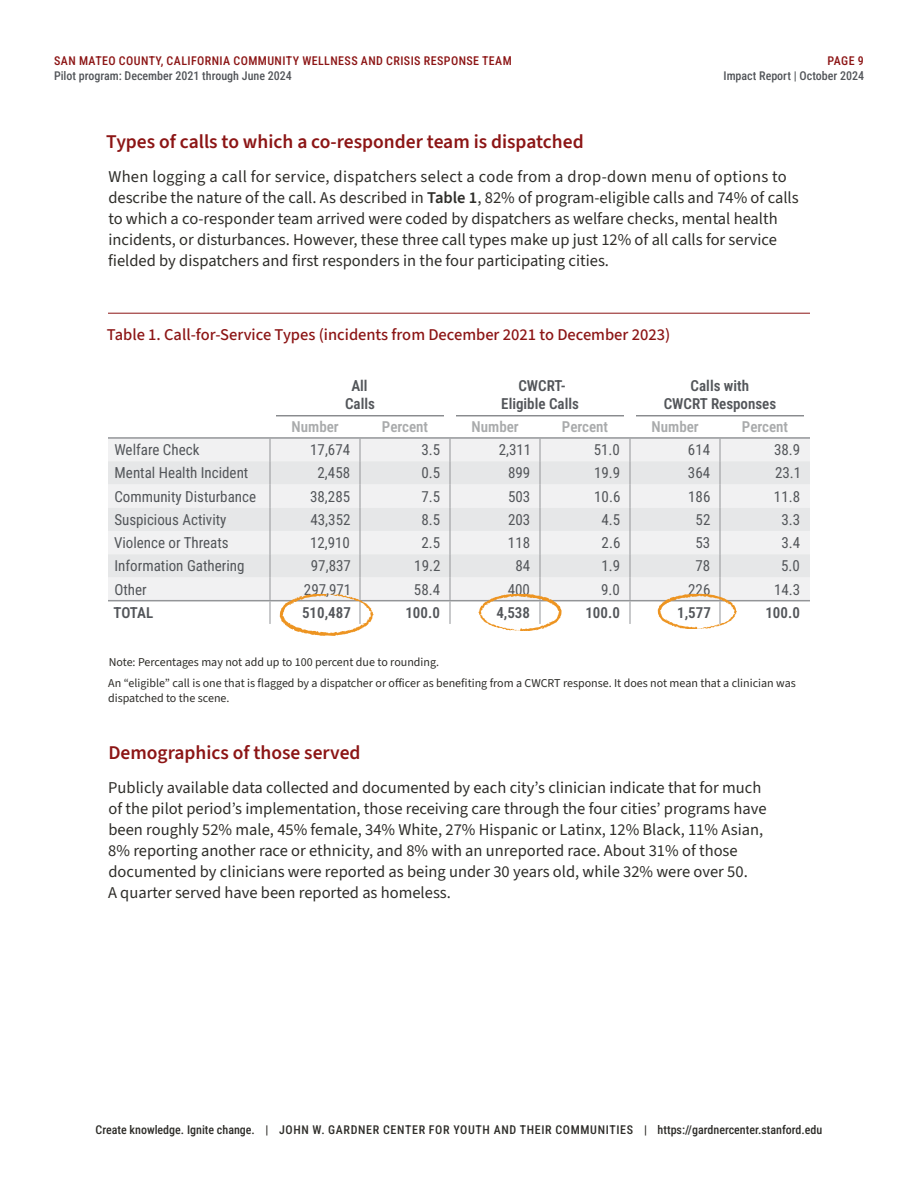
<style>
.page{position:relative;width:918px;height:1188px;background:#fff}
.page>*{position:absolute;margin:0;border:0;box-sizing:border-box;transform-origin:0 0}
.t1{font:600 19.5px "Source Sans 3";color:#8c1515}
.t2{font:16.5px/21px "Source Sans 3";color:#2e2d29}
.t3{font:500 16.5px "Source Sans 3";color:#8c1515}
.t4{font:15px "Roboto Condensed";color:#53565a}
.t5{font:600 15px/18px "Roboto Condensed";color:#53565a;text-align:center}
.t6{font:600 15px "Roboto Condensed";color:#a9abac}
.t7{font:12px/21.1px "Source Sans 3";color:#2e2d29}
.t8{font:500 12px "Roboto Condensed";color:#2e2d29}
.t9{font:500 12px "Roboto Condensed";letter-spacing:.035em;color:#8c1515}
.t10{font:500 12px "Roboto Condensed";color:#53565a}
.s1{font-weight:600}
</style>
<div class="page">
<hr style="left:108px;top:313px;width:702px;height:1px;background:#8c1515">
<div style="left:108px;top:439px;width:702px;height:161px;background:#f1f1f2"></div>
<svg style="left:108px;top:461px;width:702px;height:116px;fill:#e6e7e8"></svg>
<svg style="left:270px;top:439px;width:1px;height:185px"></svg>
<svg style="left:450px;top:439px;width:1px;height:185px"></svg>
<svg style="left:630px;top:439px;width:1px;height:185px"></svg>
<hr style="left:108px;top:437px;width:162px;height:2px;background:#939598">
<hr style="left:270px;top:437px;width:90px;height:2px;background:#939598">
<hr style="left:360px;top:437px;width:90px;height:2px;background:#939598">
<hr style="left:450px;top:437px;width:90px;height:2px;background:#939598">
<hr style="left:540px;top:437px;width:90px;height:2px;background:#939598">
<hr style="left:630px;top:437px;width:90px;height:2px;background:#939598">
<hr style="left:720px;top:437px;width:90px;height:2px;background:#939598">
<hr style="left:108px;top:600px;width:162px;height:1px;background:#939598">
<hr style="left:270px;top:600px;width:90px;height:1px;background:#939598">
<hr style="left:360px;top:600px;width:90px;height:1px;background:#939598">
<hr style="left:450px;top:600px;width:90px;height:1px;background:#939598">
<hr style="left:540px;top:600px;width:90px;height:1px;background:#939598">
<hr style="left:630px;top:600px;width:90px;height:1px;background:#939598">
<hr style="left:720px;top:600px;width:90px;height:1px;background:#939598">
<hr style="left:276px;top:415px;width:168px;height:1px;background:#53565a">
<hr style="left:456px;top:415px;width:168px;height:1px;background:#53565a">
<hr style="left:636px;top:415px;width:168px;height:1px;background:#53565a">
<svg style="left:479px;top:439px;width:83px;height:192px"></svg>
<svg style="left:658px;top:439px;width:79px;height:190px"></svg>
<svg style="left:280px;top:439px;width:93px;height:196px"></svg>
<p class="t9" style="left:54px;top:53px;width:459px">SAN MATEO COUNTY, CALIFORNIA COMMUNITY WELLNESS AND CRISIS RESPONSE TEAM</p>
<p class="t9" style="left:828px;top:53px;width:38px">PAGE 9</p>
<p class="t10" style="left:54px;top:67px;width:239px">Pilot program: December 2021 through June 2024</p>
<p class="t10" style="left:724px;top:67px;width:142px">Impact Report | October 2024</p>
<p class="t1" style="left:106px;top:129px;width:479px">Types of calls to which a co‑responder team is dispatched</p>
<p class="t2" style="left:108px;top:166px;width:692px">When logging a call for service, dispatchers select a code from a drop‑down menu of options to describe the nature of the call. As described in <span class="s1">Table 1</span>, 82% of program‑eligible calls and 74% of calls to which a co‑responder team arrived were coded by dispatchers as welfare checks, mental health incidents, or disturbances. However, these three call types make up just 12% of all calls for service fielded by dispatchers and first responders in the four participating cities.</p>
<p class="t3" style="left:107px;top:325px;width:565px">Table 1. Call‑for‑Service Types (incidents from December 2021 to December 2023)</p>
<p class="t5" style="left:345px;top:376px;width:31px">All<br>Calls</p>
<p class="t5" style="left:501px;top:376px;width:79px">CWCRT‑<br>Eligible Calls</p>
<p class="t5" style="left:664px;top:376px;width:114px">Calls with<br>CWCRT Responses</p>
<p class="t6" style="left:292px;top:416px;width:49px">Number</p>
<p class="t6" style="left:382px;top:416px;width:48px">Percent</p>
<p class="t6" style="left:472px;top:416px;width:49px">Number</p>
<p class="t6" style="left:562px;top:416px;width:48px">Percent</p>
<p class="t6" style="left:652px;top:416px;width:49px">Number</p>
<p class="t6" style="left:742px;top:416px;width:48px">Percent</p>
<p class="t4" style="left:114px;top:439px;width:86px">Welfare Check</p>
<p class="t4" style="left:310px;top:439px;width:42px">17,674</p>
<p class="t4" style="left:421px;top:439px;width:20px">3.5</p>
<p class="t4" style="left:499px;top:439px;width:34px">2,311</p>
<p class="t4" style="left:594px;top:439px;width:28px">51.0</p>
<p class="t4" style="left:688px;top:439px;width:24px">614</p>
<p class="t4" style="left:774px;top:439px;width:28px">38.9</p>
<p class="t4" style="left:115px;top:463px;width:135px">Mental Health Incident</p>
<p class="t4" style="left:318px;top:463px;width:34px">2,458</p>
<p class="t4" style="left:421px;top:463px;width:20px">0.5</p>
<p class="t4" style="left:508px;top:463px;width:24px">899</p>
<p class="t4" style="left:594px;top:463px;width:28px">19.9</p>
<p class="t4" style="left:688px;top:463px;width:24px">364</p>
<p class="t4" style="left:775px;top:463px;width:28px">23.1</p>
<p class="t4" style="left:114px;top:486px;width:143px">Community Disturbance</p>
<p class="t4" style="left:310px;top:486px;width:42px">38,285</p>
<p class="t4" style="left:421px;top:486px;width:20px">7.5</p>
<p class="t4" style="left:508px;top:486px;width:24px">503</p>
<p class="t4" style="left:594px;top:486px;width:28px">10.6</p>
<p class="t4" style="left:688px;top:486px;width:24px">186</p>
<p class="t4" style="left:774px;top:486px;width:28px">11.8</p>
<p class="t4" style="left:114px;top:509px;width:114px">Suspicious Activity</p>
<p class="t4" style="left:310px;top:509px;width:42px">43,352</p>
<p class="t4" style="left:421px;top:509px;width:20px">8.5</p>
<p class="t4" style="left:508px;top:509px;width:24px">203</p>
<p class="t4" style="left:601px;top:509px;width:20px">4.5</p>
<p class="t4" style="left:696px;top:509px;width:16px">52</p>
<p class="t4" style="left:781px;top:509px;width:20px">3.3</p>
<p class="t4" style="left:114px;top:532px;width:116px">Violence or Threats</p>
<p class="t4" style="left:310px;top:532px;width:42px">12,910</p>
<p class="t4" style="left:421px;top:532px;width:20px">2.5</p>
<p class="t4" style="left:508px;top:532px;width:24px">118</p>
<p class="t4" style="left:602px;top:532px;width:20px">2.6</p>
<p class="t4" style="left:695px;top:532px;width:16px">53</p>
<p class="t4" style="left:781px;top:532px;width:20px">3.4</p>
<p class="t4" style="left:115px;top:556px;width:131px">Information Gathering</p>
<p class="t4" style="left:311px;top:556px;width:42px">97,837</p>
<p class="t4" style="left:414px;top:556px;width:28px">19.2</p>
<p class="t4" style="left:515px;top:556px;width:16px">84</p>
<p class="t4" style="left:601px;top:556px;width:20px">1.9</p>
<p class="t4" style="left:695px;top:556px;width:16px">78</p>
<p class="t4" style="left:781px;top:556px;width:20px">5.0</p>
<p class="t4" style="left:114px;top:579px;width:34px">Other</p>
<p class="t4" style="left:304px;top:579px;width:49px">297,971</p>
<p class="t4" style="left:414px;top:579px;width:28px">58.4</p>
<p class="t4" style="left:508px;top:579px;width:24px">400</p>
<p class="t4" style="left:601px;top:579px;width:20px">9.0</p>
<p class="t4" style="left:688px;top:579px;width:24px">226</p>
<p class="t4" style="left:774px;top:579px;width:28px">14.3</p>
<p class="t5" style="left:113px;top:603px;width:41px">TOTAL</p>
<p class="t5" style="left:302px;top:603px;width:50px">510,487</p>
<p class="t5" style="left:405px;top:603px;width:36px">100.0</p>
<p class="t5" style="left:496px;top:603px;width:35px">4,538</p>
<p class="t5" style="left:585px;top:603px;width:36px">100.0</p>
<p class="t5" style="left:677px;top:603px;width:35px">1,577</p>
<p class="t5" style="left:765px;top:603px;width:36px">100.0</p>
<p class="t7" style="left:108px;top:652px;width:689px">Note: Percentages may not add up to 100 percent due to rounding.<br>An “eligible” call is one that is flagged by a dispatcher or officer as benefiting from a CWCRT response. It does not mean that a clinician was</p>
<p class="t7" style="left:108px;top:687px;width:123px">dispatched to the scene.</p>
<p class="t1" style="left:108px;top:740px;width:254px">Demographics of those served</p>
<p class="t2" style="left:108px;top:777px;width:660px">Publicly available data collected and documented by each city’s clinician indicate that for much of the pilot period’s implementation, those receiving care through the four cities’ programs have been roughly 52% male, 45% female, 34% White, 27% Hispanic or Latinx, 12% Black, 11% Asian, 8% reporting another race or ethnicity, and 8% with an unreported race. About 31% of those documented by clinicians were reported as being under 30 years old, while 32% were over 50.<br>A quarter served have been reported as homeless.</p>
<p class="t8" style="left:96px;top:1121px;width:728px">Create knowledge. Ignite change. | JOHN W. GARDNER CENTER FOR YOUTH AND THEIR COMMUNITIES | https://gardnercenter.stanford.edu</p>
</div>
